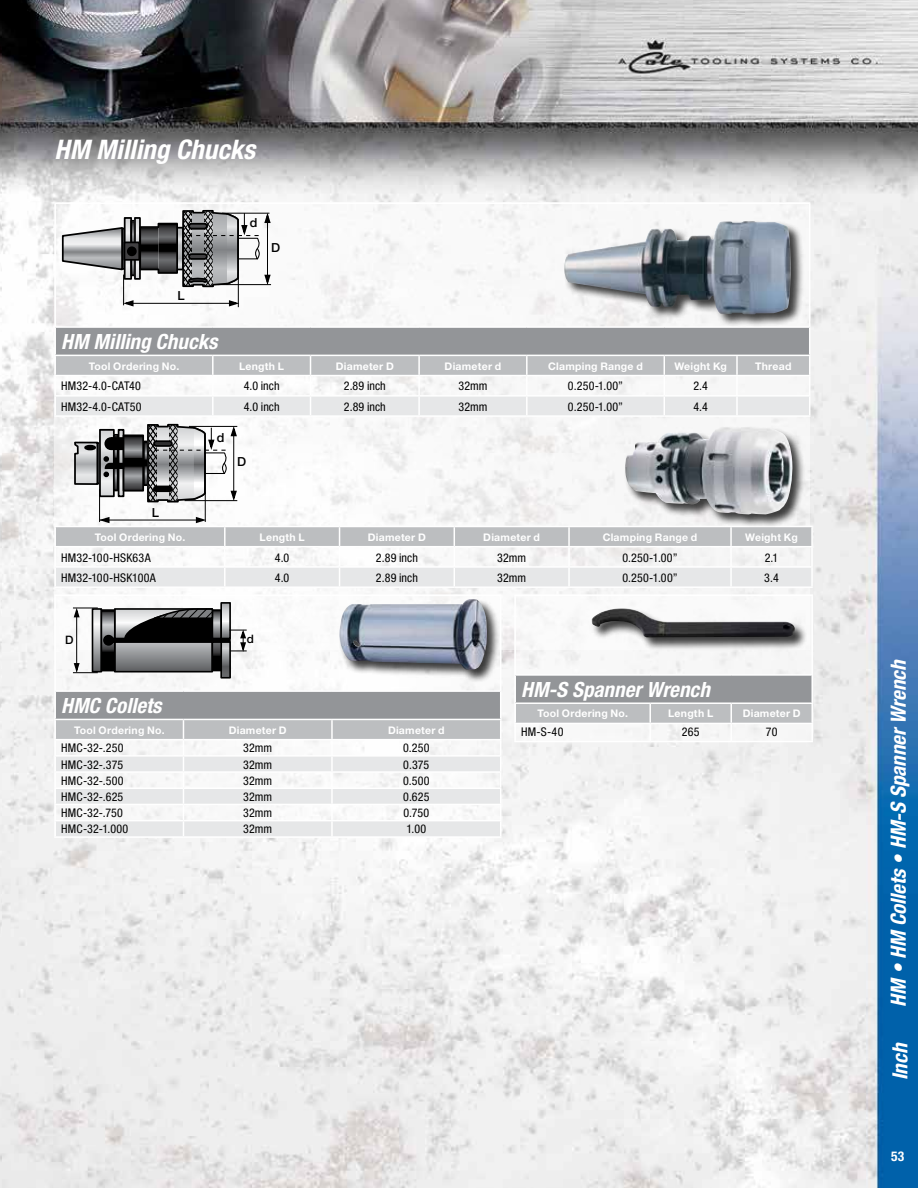
<style>
.page{position:relative;width:918px;height:1188px;background:#fff}
.page>*{position:absolute;margin:0;border:0;box-sizing:border-box;transform-origin:0 0}
.t1{font:italic 700 condensed 27px "Helvetica Neue";color:#fff}
.t2{font:italic 700 condensed 21px "Helvetica Neue";color:#fff}
.t3{font:700 condensed 13.5px "Helvetica Neue";color:#fff}
.t4{font:500 12.45px "Helvetica Neue";color:#000}
.t5{font:condensed 12px "Helvetica Neue";letter-spacing:.01em;color:#000}
.t6{font:500 11.55px "Helvetica Neue";color:#000}
.t7{font:700 10.5px "Helvetica Neue";letter-spacing:.02em;color:#fff}
</style>
<div class="page">
<img style="left:14px;top:0;width:904px;height:1188px">
<img style="left:0;top:0;width:14px;height:1188px">
<div style="left:54px;top:202px;width:756px;height:448px;background:#fff"></div>
<svg style="left:54px;top:328px;width:756px;height:87px"></svg>
<svg style="left:61px;top:226px;width:63px;height:45px"></svg>
<svg style="left:127px;top:220px;width:2px;height:57px"></svg>
<div style="left:124px;top:217px;width:8px;height:63px;border:2px solid #000"></div>
<div style="left:130px;top:220px;width:6px;height:56px;border:2px solid #000"></div>
<svg style="left:137px;top:220px;width:1px;height:57px"></svg>
<div style="left:134px;top:217px;width:7px;height:63px;border:2px solid #000"></div>
<svg style="left:142px;top:229px;width:14px;height:38px"></svg>
<div style="left:139px;top:226px;width:20px;height:44px;border:2px solid #000"></div>
<div style="left:124px;top:242px;width:15px;height:18px;background:#414042"></div>
<div style="left:124px;top:242px;width:16px;height:19px;border:2px solid #000"></div>
<div style="left:128px;top:247px;width:8px;height:8px;background:#000;border-radius:50%"></div>
<div style="left:127px;top:246px;width:10px;height:10px;border:2px solid #000;border-radius:50%"></div>
<hr style="left:123px;top:275px;width:1px;height:30px;background:#000">
<hr style="left:133px;top:303px;width:103px;height:1px;background:#000">
<svg style="left:121px;top:299px;width:14px;height:8px"></svg>
<svg style="left:157px;top:209px;width:115px;height:99px"></svg>
<hr style="left:731px;top:586px;width:82px;height:2px;background:#fff">
<div style="left:54px;top:595px;width:447px;height:243px;background:#fff"></div>
<svg style="left:55px;top:692px;width:446px;height:144px"></svg>
<div style="left:101px;top:636px;width:129px;height:9px;background:#000"></div>
<svg style="left:215px;top:612px;width:4px;height:24px"></svg>
<div style="left:212px;top:609px;width:10px;height:30px;border:2px solid #000"></div>
<svg style="left:223px;top:644px;width:5px;height:32px"></svg>
<div style="left:220px;top:641px;width:11px;height:38px;border:2px solid #000"></div>
<svg style="left:223px;top:605px;width:5px;height:31px"></svg>
<div style="left:220px;top:602px;width:11px;height:37px;border:2px solid #000"></div>
<svg style="left:215px;top:644px;width:4px;height:24px"></svg>
<div style="left:212px;top:641px;width:10px;height:30px;border:2px solid #000"></div>
<svg style="left:73px;top:605px;width:141px;height:70px"></svg>
<svg style="left:229px;top:627px;width:18px;height:28px"></svg>
<div style="left:514px;top:595px;width:299px;height:147px;background:#f8f8f8"></div>
<div style="left:515px;top:675px;width:297px;height:28px;background:#939598"></div>
<hr style="left:514px;top:595px;width:136px;height:1px;background:#fff">
<hr style="left:514px;top:596px;width:2px;height:78px;background:#fff">
<hr style="left:650px;top:595px;width:81px;height:1px;background:#fff">
<hr style="left:731px;top:595px;width:82px;height:1px;background:#fff">
<hr style="left:811px;top:596px;width:2px;height:78px;background:#fff">
<hr style="left:514px;top:674px;width:136px;height:2px;background:#fff">
<hr style="left:514px;top:676px;width:2px;height:26px;background:#fff">
<hr style="left:650px;top:674px;width:81px;height:2px;background:#fff">
<hr style="left:731px;top:674px;width:82px;height:2px;background:#fff">
<hr style="left:811px;top:676px;width:2px;height:26px;background:#fff">
<hr style="left:514px;top:702px;width:136px;height:2px;background:#fff">
<hr style="left:650px;top:702px;width:81px;height:2px;background:#fff">
<hr style="left:731px;top:702px;width:82px;height:2px;background:#fff">
<svg style="left:516px;top:703px;width:296px;height:37px"></svg>
<hr style="left:514px;top:741px;width:136px;height:1px;background:#fff">
<hr style="left:650px;top:741px;width:81px;height:1px;background:#fff">
<hr style="left:731px;top:741px;width:82px;height:1px;background:#fff">
<div style="left:591px;top:608px;width:215px;height:43px;background:#000;opacity:.75"></div>
<img style="left:591px;top:608px;width:204px;height:29px">
<div style="left:564px;top:220px;width:241px;height:108px;background:#000;opacity:.75"></div>
<img style="left:564px;top:221px;width:227px;height:93px">
<div style="left:339px;top:598px;width:160px;height:84px;background:#000;opacity:.75"></div>
<img style="left:339px;top:599px;width:148px;height:71px">
<div style="left:100px;top:430px;width:14px;height:66px;background:#dddedf"></div>
<div style="left:99px;top:429px;width:16px;height:68px;border:2px solid #000"></div>
<div style="left:118px;top:429px;width:6px;height:68px;border:2px solid #000"></div>
<svg style="left:126px;top:437px;width:15px;height:52px"></svg>
<div style="left:123px;top:434px;width:21px;height:58px;border:2px solid #000"></div>
<div style="left:143px;top:441px;width:6px;height:45px;border:2px solid #000"></div>
<div style="left:113px;top:434px;width:6px;height:57px;border:2px solid #000"></div>
<div style="left:112px;top:438px;width:11px;height:11px;background:#000"></div>
<div style="left:111px;top:437px;width:13px;height:13px;border:2px solid #000"></div>
<div style="left:105px;top:438px;width:11px;height:11px;background:#000;border-radius:50%"></div>
<div style="left:104px;top:437px;width:13px;height:13px;border:2px solid #000;border-radius:50%"></div>
<svg style="left:73px;top:441px;width:52px;height:45px"></svg>
<hr style="left:99px;top:489px;width:1px;height:33px;background:#000">
<hr style="left:205px;top:492px;width:1px;height:30px;background:#000">
<svg style="left:54px;top:516px;width:759px;height:71px"></svg>
<svg style="left:146px;top:423px;width:92px;height:87px"></svg>
<div style="left:625px;top:426px;width:181px;height:102px;background:#000;opacity:.75"></div>
<img style="left:624px;top:426px;width:169px;height:89px">
<h1 class="t1" style="left:54px;top:133px;width:202px">HM Milling Chucks</h1>
<p class="t4" style="left:250px;top:215px;width:9px">d</p>
<p class="t4" style="left:271px;top:241px;width:11px">D</p>
<p class="t4" style="left:178px;top:288px;width:9px">L</p>
<h2 class="t2" style="left:61px;top:329px;width:158px">HM Milling Chucks</h2>
<p class="t7" style="left:89px;top:359px;width:92px">Tool Ordering No.</p>
<p class="t7" style="left:239px;top:359px;width:47px">Length L</p>
<p class="t7" style="left:336px;top:359px;width:60px">Diameter D</p>
<p class="t7" style="left:445px;top:359px;width:58px">Diameter d</p>
<p class="t7" style="left:548px;top:359px;width:96px">Clamping Range d</p>
<p class="t7" style="left:674px;top:359px;width:54px">Weight Kg</p>
<p class="t7" style="left:755px;top:359px;width:38px">Thread</p>
<p class="t5" style="left:61px;top:379px;width:81px">HM32-4.0-CAT40</p>
<p class="t5" style="left:244px;top:379px;width:37px">4.0 inch</p>
<p class="t5" style="left:344px;top:379px;width:43px">2.89 inch</p>
<p class="t5" style="left:459px;top:379px;width:30px">32mm</p>
<p class="t5" style="left:568px;top:379px;width:57px">0.250-1.00”</p>
<p class="t5" style="left:693px;top:379px;width:16px">2.4</p>
<p class="t5" style="left:61px;top:400px;width:82px">HM32-4.0-CAT50</p>
<p class="t5" style="left:244px;top:400px;width:37px">4.0 inch</p>
<p class="t5" style="left:344px;top:400px;width:43px">2.89 inch</p>
<p class="t5" style="left:459px;top:400px;width:30px">32mm</p>
<p class="t5" style="left:568px;top:400px;width:57px">0.250-1.00”</p>
<p class="t5" style="left:693px;top:400px;width:16px">4.4</p>
<p class="t4" style="left:152px;top:505px;width:9px">L</p>
<p class="t4" style="left:217px;top:430px;width:9px">d</p>
<p class="t4" style="left:237px;top:454px;width:11px">D</p>
<p class="t7" style="left:95px;top:530px;width:92px">Tool Ordering No.</p>
<p class="t7" style="left:260px;top:530px;width:47px">Length L</p>
<p class="t7" style="left:368px;top:530px;width:60px">Diameter D</p>
<p class="t7" style="left:483px;top:530px;width:58px">Diameter d</p>
<p class="t7" style="left:603px;top:530px;width:96px">Clamping Range d</p>
<p class="t7" style="left:745px;top:530px;width:54px">Weight Kg</p>
<p class="t5" style="left:61px;top:550px;width:91px">HM32-100-HSK63A</p>
<p class="t5" style="left:275px;top:550px;width:16px">4.0</p>
<p class="t5" style="left:376px;top:550px;width:43px">2.89 inch</p>
<p class="t5" style="left:497px;top:550px;width:30px">32mm</p>
<p class="t5" style="left:622px;top:550px;width:57px">0.250-1.00”</p>
<p class="t5" style="left:765px;top:550px;width:15px">2.1</p>
<p class="t5" style="left:61px;top:571px;width:96px">HM32-100-HSK100A</p>
<p class="t5" style="left:275px;top:571px;width:16px">4.0</p>
<p class="t5" style="left:376px;top:571px;width:43px">2.89 inch</p>
<p class="t5" style="left:497px;top:571px;width:30px">32mm</p>
<p class="t5" style="left:622px;top:571px;width:57px">0.250-1.00”</p>
<p class="t5" style="left:764px;top:571px;width:16px">3.4</p>
<p class="t6" style="left:65px;top:633px;width:10px">D</p>
<p class="t6" style="left:247px;top:632px;width:9px">d</p>
<h2 class="t2" style="left:61px;top:693px;width:102px">HMC Collets</h2>
<p class="t7" style="left:74px;top:723px;width:92px">Tool Ordering No.</p>
<p class="t7" style="left:229px;top:723px;width:60px">Diameter D</p>
<p class="t7" style="left:388px;top:723px;width:58px">Diameter d</p>
<p class="t5" style="left:61px;top:741px;width:64px">HMC-32-.250</p>
<p class="t5" style="left:243px;top:741px;width:30px">32mm</p>
<p class="t5" style="left:403px;top:741px;width:28px">0.250</p>
<p class="t5" style="left:61px;top:757px;width:63px">HMC-32-.375</p>
<p class="t5" style="left:243px;top:757px;width:30px">32mm</p>
<p class="t5" style="left:403px;top:757px;width:28px">0.375</p>
<p class="t5" style="left:61px;top:774px;width:64px">HMC-32-.500</p>
<p class="t5" style="left:243px;top:774px;width:30px">32mm</p>
<p class="t5" style="left:403px;top:774px;width:28px">0.500</p>
<p class="t5" style="left:61px;top:790px;width:64px">HMC-32-.625</p>
<p class="t5" style="left:243px;top:790px;width:30px">32mm</p>
<p class="t5" style="left:403px;top:790px;width:28px">0.625</p>
<p class="t5" style="left:61px;top:806px;width:63px">HMC-32-.750</p>
<p class="t5" style="left:243px;top:806px;width:30px">32mm</p>
<p class="t5" style="left:403px;top:806px;width:27px">0.750</p>
<p class="t5" style="left:61px;top:822px;width:69px">HMC-32-1.000</p>
<p class="t5" style="left:243px;top:822px;width:30px">32mm</p>
<p class="t5" style="left:406px;top:822px;width:21px">1.00</p>
<h2 class="t2" style="left:521px;top:677px;width:190px">HM-S Spanner Wrench</h2>
<p class="t7" style="left:537px;top:707px;width:92px">Tool Ordering No.</p>
<p class="t7" style="left:668px;top:707px;width:47px">Length L</p>
<p class="t7" style="left:743px;top:707px;width:60px">Diameter D</p>
<p class="t5" style="left:521px;top:725px;width:44px">HM-S-40</p>
<p class="t5" style="left:682px;top:725px;width:19px">265</p>
<p class="t5" style="left:766px;top:725px;width:13px">70</p>
<h2 class="t2" style="left:886px;top:1007px;width:349px;rotate:-90deg">HM • HM Collets • HM-S Spanner Wrench</h2>
<h2 class="t2" style="left:887px;top:1080px;width:39px;rotate:-90deg">Inch</h2>
<p class="t3" style="left:891px;top:1148px;width:15px">53</p>
</div>
